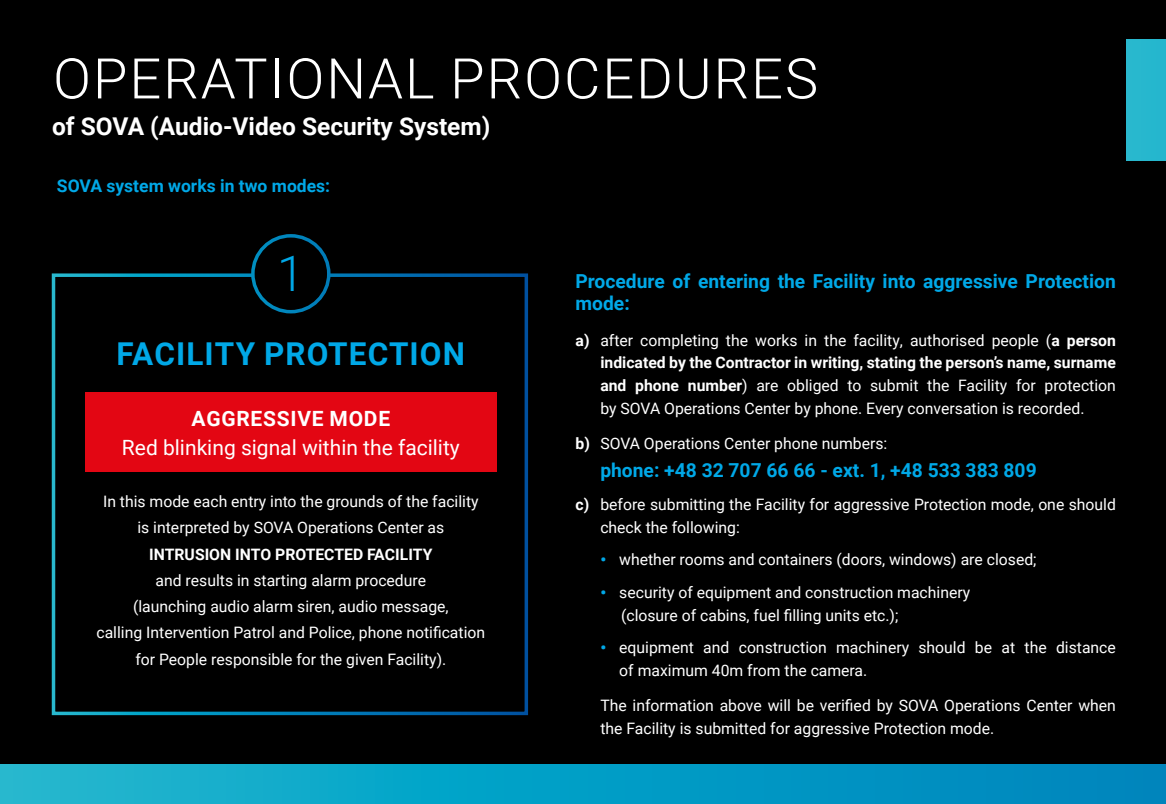
<style>
.page{position:relative;width:1166px;height:804px;background:#fff}
.page>*{position:absolute;margin:0;border:0;box-sizing:border-box;transform-origin:0 0}
.t1{font:300 56px "Roboto";letter-spacing:.035em;color:#fff}
.t2{font:300 49px "Roboto";color:#00a8e7}
.t3{font:700 31.5px "Roboto";letter-spacing:.035em;color:#00a8e7}
.t4{font:700 24.5px "Roboto";color:#fff}
.t5{font:21px "Roboto";color:#fff}
.t6{font:700 21px "Roboto";letter-spacing:.035em;color:#fff}
.t7{font:700 19.25px/22.8px "Roboto";color:#00a8e7}
.t8{font:700 17.5px "Roboto";color:#00a8e7}
.t9{font:15.75px/22.8px "Roboto";color:#fff}
.s1{font-weight:700}
.s2{font-weight:900;color:#00a8e7}
</style>
<div class="page">
<div style="left:0;top:0;width:1166px;height:764px;background:#000"></div>
<div style="left:0;top:764px;width:1166px;height:40px;background:linear-gradient(to right,#1bb8cf,#0085bd)"></div>
<div style="left:85px;top:392px;width:411px;height:80px;background:#e30613"></div>
<div style="left:253px;top:236px;width:76px;height:76px;background:#000;border-radius:50%"></div>
<div style="left:251px;top:234px;width:79px;height:79px;border:4px solid #fff;border-radius:50%"></div>
<div style="left:1126px;top:40px;width:40px;height:120px;background:#26b7ce"></div>
<p class="t1" style="left:53px;top:39px;width:766px">OPERATIONAL PROCEDURES</p>
<p class="t4" style="left:52px;top:109px;width:440px">of SOVA (Audio-Video Security System)</p>
<p class="t8" style="left:57px;top:173px;width:275px">SOVA system works in two modes:</p>
<p class="t2" style="left:277px;top:239px;width:29px">1</p>
<p class="t3" style="left:117px;top:331px;width:350px">FACILITY PROTECTION</p>
<p class="t6" style="left:191px;top:404px;width:200px">AGGRESSIVE MODE</p>
<p class="t5" style="left:122px;top:432px;width:339px">Red blinking signal within the facility</p>
<p class="t9" style="left:96px;top:488px;width:390px;line-height:26.2px;text-align:center">In this mode each entry into the grounds of the facility is interpreted by SOVA Operations Center as <span class="s1">INTRUSION INTO PROTECTED FACILITY<br></span>and results in starting alarm procedure<br>(launching audio alarm siren, audio message,<br>calling Intervention Patrol and Police, phone notification for People responsible for the given Facility).</p>
<p class="t7" style="left:575px;top:269px;width:542px">Procedure of entering the Facility into aggressive Protection mode:</p>
<p class="t9" style="left:600px;top:328px;width:517px;text-align:justify;text-indent:-25px"><span class="s1">a)</span> after completing the works in the facility, authorised people (<span class="s1">a person indicated by the Contractor in writing, stating the person’s name, surname and phone number</span>) are obliged to submit the Facility for protection by SOVA Operations Center by phone. Every conversation is recorded.</p>
<p class="t9" style="left:575px;top:431px;width:313px"><span class="s1">b)</span> SOVA Operations Center phone numbers:</p>
<p class="t7" style="left:600px;top:458px;width:438px">phone: +48 32 707 66 66 - ext. 1, +48 533 383 809</p>
<p class="t9" style="left:600px;top:492px;width:517px;text-indent:-25px"><span class="s1">c)</span> before submitting the Facility for aggressive Protection mode, one should check the following:</p>
<p class="t9" style="left:600px;top:547px;width:438px"><span class="s2">•</span> whether rooms and containers (doors, windows) are closed;</p>
<p class="t9" style="left:621px;top:580px;width:351px;text-indent:-21px"><span class="s2">•</span> security of equipment and construction machinery (closure of cabins, fuel filling units etc.);</p>
<p class="t9" style="left:619px;top:635px;width:498px;text-indent:-19px"><span class="s2">•</span> equipment and construction machinery should be at the distance of maximum 40m from the camera.</p>
<p class="t9" style="left:600px;top:693px;width:517px">The information above will be verified by SOVA Operations Center when the Facility is submitted for aggressive Protection mode.</p>
</div>
